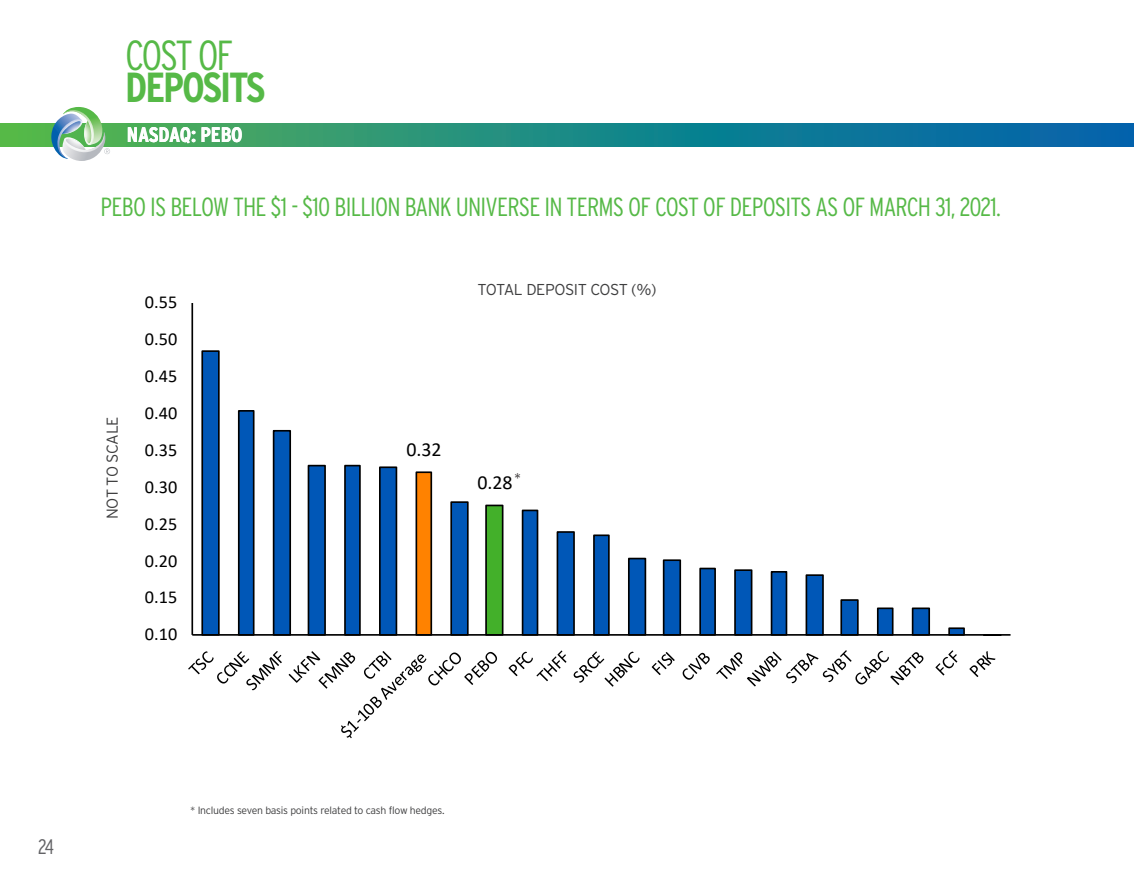
<style>
.page{position:relative;width:1134px;height:882px;background:#fff}
.page>*{position:absolute;margin:0;border:0;box-sizing:border-box;transform-origin:0 0}
.t1{font:700 42px/31.5px "Interstate Condensed";letter-spacing:-.05em;color:#56b947}
.t2{font:300 26.25px "Interstate Condensed";letter-spacing:-.03em;color:#56b947}
.t3{font:700 21px "Interstate Condensed";letter-spacing:-.01em;color:#fff}
.t4{font:300 21px "Interstate Condensed";color:#636366}
.t5{font:19.95px "Calibri";color:#000}
.t6{font:18.2px "Calibri";color:#000}
.t7{font:300 15.75px "Interstate";letter-spacing:-.035em;color:#3e3e3f}
.t8{font:300 14px "Interstate";color:#231f20}
.t9{font:300 10.5px "Interstate";letter-spacing:-.025em;color:#3e3e3f}
.s1{font-weight:300}
</style>
<div class="page">
<div style="left:202px;top:351px;width:17px;height:284px;background:#0057b7"></div>
<div style="left:201px;top:350px;width:19px;height:286px;border:2px solid #000"></div>
<div style="left:239px;top:411px;width:15px;height:224px;background:#0057b7"></div>
<div style="left:238px;top:410px;width:17px;height:226px;border:2px solid #000"></div>
<div style="left:274px;top:431px;width:16px;height:204px;background:#0057b7"></div>
<div style="left:273px;top:430px;width:18px;height:206px;border:2px solid #000"></div>
<div style="left:308px;top:466px;width:17px;height:169px;background:#0057b7"></div>
<div style="left:308px;top:465px;width:18px;height:171px;border:2px solid #000"></div>
<div style="left:345px;top:466px;width:15px;height:169px;background:#0057b7"></div>
<div style="left:344px;top:465px;width:17px;height:171px;border:2px solid #000"></div>
<div style="left:380px;top:467px;width:16px;height:168px;background:#0057b7"></div>
<div style="left:379px;top:466px;width:18px;height:170px;border:2px solid #000"></div>
<div style="left:416px;top:472px;width:15px;height:163px;background:#ff8200"></div>
<div style="left:416px;top:471px;width:16px;height:165px;border:2px solid #000"></div>
<div style="left:451px;top:502px;width:17px;height:133px;background:#0057b7"></div>
<div style="left:450px;top:501px;width:19px;height:135px;border:2px solid #000"></div>
<div style="left:486px;top:505px;width:17px;height:130px;background:#43b02a"></div>
<div style="left:485px;top:505px;width:18px;height:131px;border:2px solid #000"></div>
<div style="left:523px;top:510px;width:15px;height:125px;background:#0057b7"></div>
<div style="left:522px;top:510px;width:16px;height:126px;border:2px solid #000"></div>
<div style="left:557px;top:532px;width:17px;height:103px;background:#0057b7"></div>
<div style="left:557px;top:531px;width:18px;height:105px;border:2px solid #000"></div>
<div style="left:594px;top:535px;width:15px;height:100px;background:#0057b7"></div>
<div style="left:593px;top:534px;width:17px;height:102px;border:2px solid #000"></div>
<div style="left:629px;top:559px;width:16px;height:76px;background:#0057b7"></div>
<div style="left:628px;top:558px;width:18px;height:78px;border:2px solid #000"></div>
<div style="left:664px;top:560px;width:16px;height:75px;background:#0057b7"></div>
<div style="left:663px;top:559px;width:18px;height:77px;border:2px solid #000"></div>
<div style="left:700px;top:569px;width:15px;height:66px;background:#0057b7"></div>
<div style="left:699px;top:568px;width:17px;height:68px;border:2px solid #000"></div>
<div style="left:735px;top:570px;width:17px;height:65px;background:#0057b7"></div>
<div style="left:734px;top:569px;width:18px;height:67px;border:2px solid #000"></div>
<div style="left:772px;top:572px;width:14px;height:63px;background:#0057b7"></div>
<div style="left:771px;top:571px;width:16px;height:65px;border:2px solid #000"></div>
<div style="left:806px;top:575px;width:17px;height:60px;background:#0057b7"></div>
<div style="left:806px;top:574px;width:18px;height:62px;border:2px solid #000"></div>
<div style="left:841px;top:600px;width:17px;height:35px;background:#0057b7"></div>
<div style="left:840px;top:599px;width:19px;height:37px;border:2px solid #000"></div>
<div style="left:878px;top:608px;width:15px;height:27px;background:#0057b7"></div>
<div style="left:877px;top:608px;width:17px;height:28px;border:2px solid #000"></div>
<div style="left:913px;top:608px;width:16px;height:27px;background:#0057b7"></div>
<div style="left:912px;top:608px;width:18px;height:28px;border:2px solid #000"></div>
<div style="left:949px;top:628px;width:15px;height:7px;background:#0057b7"></div>
<div style="left:948px;top:627px;width:17px;height:9px;border:2px solid #000"></div>
<hr style="left:191px;top:303px;width:2px;height:332px;background:#000">
<hr style="left:192px;top:634px;width:819px;height:2px;background:#000">
<svg style="left:188px;top:651px;width:309px;height:88px"></svg>
<svg style="left:508px;top:650px;width:132px;height:37px"></svg>
<svg style="left:651px;top:652px;width:24px;height:23px"></svg>
<svg style="left:682px;top:650px;width:242px;height:37px"></svg>
<svg style="left:935px;top:650px;width:23px;height:26px"></svg>
<svg style="left:969px;top:651px;width:27px;height:26px"></svg>
<svg style="left:0;top:124px;width:1134px;height:22px;background:#208983"></svg>
<svg style="left:51px;top:107px;width:59px;height:54px"></svg>
<p class="t1" style="left:125px;top:39px;width:142px"><span class="s1">COST OF<br></span>DEPOSITS</p>
<p class="t3" style="left:127px;top:123px;width:117px">NASDAQ: PEBO</p>
<p class="t2" style="left:101px;top:192px;width:902px">PEBO IS BELOW THE $1 - $10 BILLION BANK UNIVERSE IN TERMS OF COST OF DEPOSITS AS OF MARCH 31, 2021.</p>
<p class="t7" style="left:104px;top:519px;width:104px;rotate:-90deg">NOT TO SCALE</p>
<p class="t6" style="left:145px;top:290px;width:34px">0.55</p>
<p class="t6" style="left:145px;top:327px;width:34px">0.50</p>
<p class="t6" style="left:145px;top:363px;width:34px">0.45</p>
<p class="t6" style="left:145px;top:400px;width:34px">0.40</p>
<p class="t6" style="left:145px;top:437px;width:34px">0.35</p>
<p class="t6" style="left:145px;top:474px;width:34px">0.30</p>
<p class="t6" style="left:145px;top:511px;width:34px">0.25</p>
<p class="t6" style="left:145px;top:548px;width:34px">0.20</p>
<p class="t6" style="left:145px;top:585px;width:34px">0.15</p>
<p class="t6" style="left:145px;top:622px;width:34px">0.10</p>
<p class="t7" style="left:477px;top:280px;width:181px">TOTAL DEPOSIT COST (%)</p>
<p class="t5" style="left:406px;top:436px;width:37px">0.32</p>
<p class="t8" style="left:514px;top:470px;width:8px">*</p>
<p class="t5" style="left:477px;top:468px;width:37px">0.28</p>
<p class="t4" style="left:38px;top:835px;width:18px">24</p>
<p class="t9" style="left:190px;top:805px;width:256px">* Includes seven basis points related to cash flow hedges.</p>
</div>
